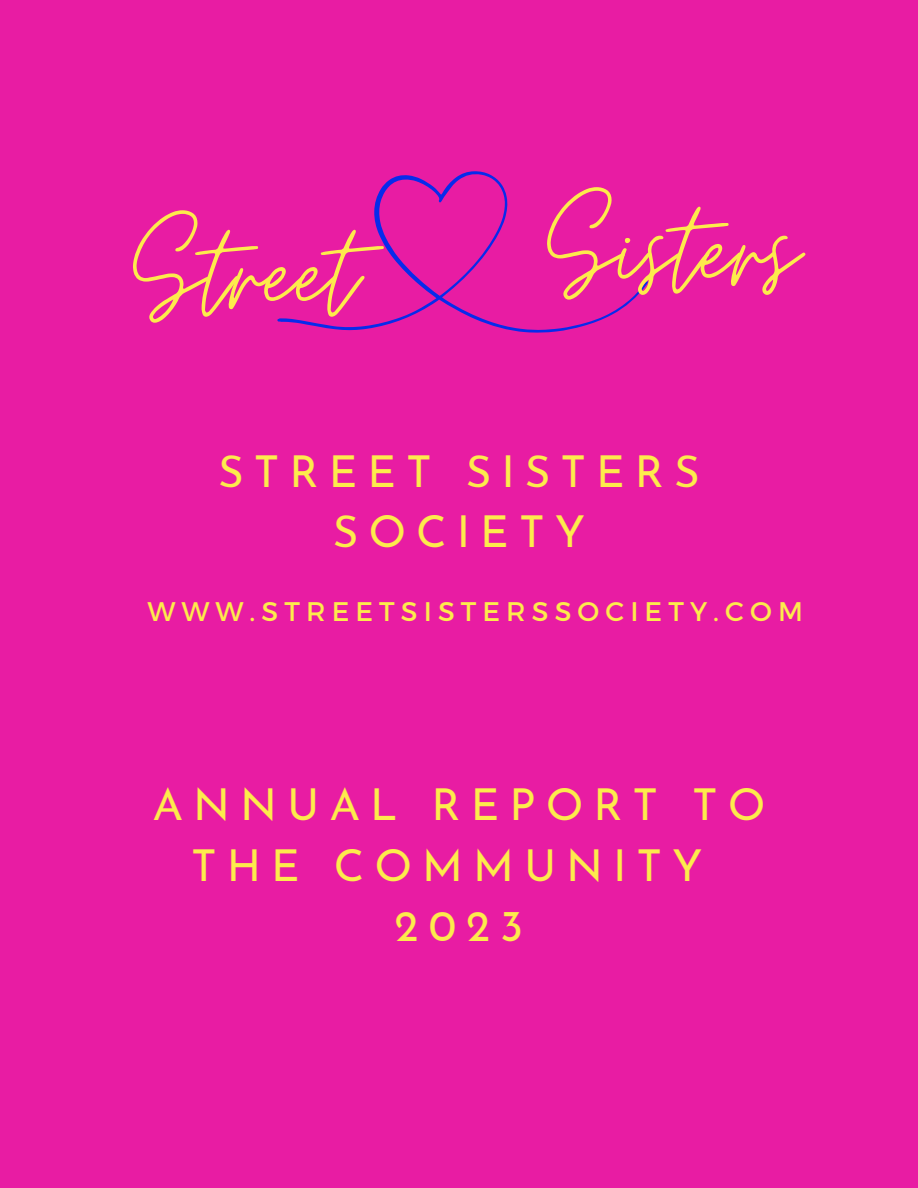
<style>
.page{position:relative;width:918px;height:1188px;background:#e81ca3}
.page>*{position:absolute;margin:0;border:0;box-sizing:border-box;transform-origin:0 0}
.t1{font:139.5px "Moon Time";color:#fdeb4c}
.t2{font:44.1px/60.6px "Josefin Sans";letter-spacing:.225em;color:#fdeb4c;text-align:center}
.t3{font:26.85px "Montserrat";letter-spacing:.225em;color:#fdeb4c}
</style>
<div class="page">
<svg style="left:277px;top:171px;width:370px;height:162px"></svg>
<p class="t1" style="left:133px;top:188px;width:226px">Street</p>
<p class="t1" style="left:547px;top:165px;width:253px">Sisters</p>
<p class="t2" style="left:218px;top:445px;width:483px">STREET SISTERS<br>SOCIETY</p>
<p class="t3" style="left:148px;top:594px;width:657px">WWW.STREETSISTERSSOCIETY.COM</p>
<p class="t2" style="left:152px;top:779px;width:615px">ANNUAL REPORT TO<br>THE COMMUNITY</p>
<p class="t2" style="left:395px;top:900px;width:130px">2023</p>
</div>
